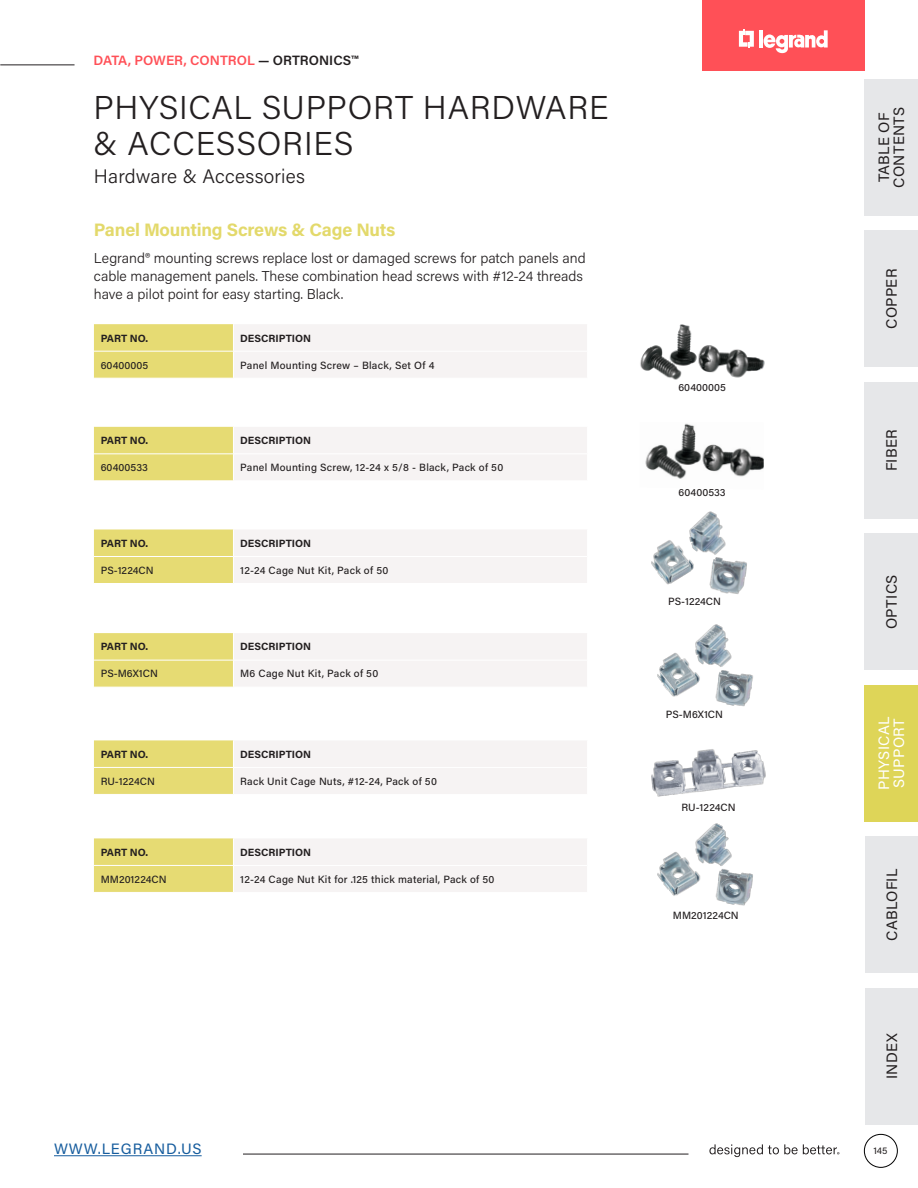
<style>
.page{position:relative;width:918px;height:1188px;background:#fff}
.page>*{position:absolute;margin:0;border:0;box-sizing:border-box;transform-origin:0 0}
.t1{font:300 33px/36px "Acumin Pro";letter-spacing:.02em;color:#231f20}
.Dida_1_livello{font:300 19.5px "Acumin Pro";letter-spacing:.01em;color:#231f20}
.Body_Copy{font:700 18px "Acumin Pro";letter-spacing:-.01em;color:#e3d96b}
.t2{font:15px/15px "Acumin Pro";letter-spacing:.02em;color:#231f20;text-align:center}
.t3{font:15px/15px "Acumin Pro";letter-spacing:.015em;color:#fff}
.t4{font:15px "Acumin Pro";letter-spacing:.06em;color:#175d9e}
.Body_Copy-2{font:300 14.25px/18px "Acumin Pro";color:#231f20}
.t5{font:600 13.5px "Acumin Pro";color:#ff5057}
.Chart_7_pt{font:500 10.5px "Acumin Pro";letter-spacing:.025em;color:#231f20}
.Chart_head_7pt{font:700 10.5px "Acumin Pro";color:#231f20}
.t6{font:9.75px "Acumin Pro";color:#231f20}
.s1{color:#231f20}
</style>
<div class="page">
<div style="left:702px;top:0;width:162px;height:71px;background:#ff5057"></div>
<svg style="left:739px;top:29px;width:15px;height:19px"></svg>
<hr style="left:759px;top:30px;width:4px;height:18px;background:#fff">
<svg style="left:764px;top:30px;width:64px;height:24px"></svg>
<hr style="left:0;top:64px;width:75px;height:1px;background:#231f20">
<hr style="left:243px;top:1154px;width:445px;height:1px;background:#231f20">
<svg style="left:709px;top:1144px;width:130px;height:13px"></svg>
<div style="left:864px;top:1134px;width:34px;height:34px;border:1px solid #000;border-radius:50%"></div>
<div style="left:865px;top:79px;width:53px;height:136px;background:#e6e7e9"></div>
<div style="left:865px;top:382px;width:53px;height:136px;background:#e6e7e9"></div>
<div style="left:865px;top:534px;width:53px;height:136px;background:#e6e7e9"></div>
<div style="left:865px;top:837px;width:53px;height:136px;background:#e6e7e9"></div>
<div style="left:865px;top:988px;width:53px;height:136px;background:#e6e7e9"></div>
<div style="left:865px;top:231px;width:53px;height:136px;background:#e6e7e9"></div>
<div style="left:864px;top:685px;width:54px;height:136px;background:#ded558"></div>
<hr style="left:54px;top:1155px;width:148px;height:1px;background:#175d9e">
<img style="left:645px;top:423px;width:119px;height:56px">
<svg style="left:94px;top:324px;width:493px;height:54px"></svg>
<hr style="left:233px;top:351px;width:354px;height:1px;background:#fff">
<svg style="left:94px;top:427px;width:493px;height:54px"></svg>
<hr style="left:233px;top:453px;width:354px;height:1px;background:#fff">
<svg style="left:94px;top:740px;width:493px;height:54px"></svg>
<hr style="left:233px;top:767px;width:354px;height:1px;background:#fff">
<svg style="left:94px;top:530px;width:493px;height:53px"></svg>
<hr style="left:233px;top:556px;width:354px;height:1px;background:#fff">
<svg style="left:94px;top:633px;width:493px;height:54px"></svg>
<hr style="left:233px;top:660px;width:354px;height:1px;background:#fff">
<img style="left:640px;top:324px;width:125px;height:56px">
<img style="left:651px;top:749px;width:115px;height:48px">
<img style="left:651px;top:511px;width:96px;height:83px">
<img style="left:657px;top:624px;width:96px;height:83px">
<svg style="left:94px;top:838px;width:493px;height:54px"></svg>
<hr style="left:233px;top:865px;width:354px;height:1px;background:#fff">
<img style="left:657px;top:823px;width:96px;height:83px">
<p class="t5" style="left:94px;top:50px;width:266px">DATA, POWER, CONTROL <span class="s1">— ORTRONICS™</span></p>
<h1 class="t1" style="left:94px;top:88px;width:516px">PHYSICAL SUPPORT HARDWARE &amp; ACCESSORIES</h1>
<h3 class="t2" style="left:876px;top:188px;width:83px;rotate:-90deg">TABLE OF<br>CONTENTS</h3>
<p class="Dida_1_livello" style="left:94px;top:162px;width:213px">Hardware &amp; Accessories</p>
<p class="Body_Copy" style="left:94px;top:217px;width:303px">Panel Mounting Screws &amp; Cage Nuts</p>
<p class="Body_Copy-2" style="left:94px;top:248px;width:493px">Legrand® mounting screws replace lost or damaged screws for patch panels and cable management panels. These combination head screws with #12-24 threads have a pilot point for easy starting. Black.</p>
<p class="Chart_head_7pt" style="left:101px;top:330px;width:49px">PART NO.</p>
<p class="Chart_head_7pt" style="left:240px;top:330px;width:73px">DESCRIPTION</p>
<p class="Chart_7_pt" style="left:101px;top:358px;width:49px">60400005</p>
<p class="Chart_7_pt" style="left:240px;top:358px;width:196px">Panel Mounting Screw – Black, Set Of 4</p>
<p class="Chart_head_7pt" style="left:101px;top:433px;width:49px">PART NO.</p>
<p class="Chart_head_7pt" style="left:240px;top:433px;width:73px">DESCRIPTION</p>
<p class="Chart_7_pt" style="left:101px;top:460px;width:49px">60400533</p>
<p class="Chart_7_pt" style="left:240px;top:460px;width:265px">Panel Mounting Screw, 12-24 x 5/8 - Black, Pack of 50</p>
<p class="Chart_head_7pt" style="left:101px;top:536px;width:49px">PART NO.</p>
<p class="Chart_head_7pt" style="left:240px;top:536px;width:73px">DESCRIPTION</p>
<p class="Chart_7_pt" style="left:101px;top:563px;width:54px">PS-1224CN</p>
<p class="Chart_7_pt" style="left:240px;top:563px;width:150px">12-24 Cage Nut Kit, Pack of 50</p>
<p class="Chart_head_7pt" style="left:101px;top:639px;width:49px">PART NO.</p>
<p class="Chart_head_7pt" style="left:240px;top:639px;width:73px">DESCRIPTION</p>
<p class="Chart_7_pt" style="left:101px;top:667px;width:59px">PS-M6X1CN</p>
<p class="Chart_7_pt" style="left:240px;top:667px;width:140px">M6 Cage Nut Kit, Pack of 50</p>
<p class="Chart_head_7pt" style="left:101px;top:747px;width:49px">PART NO.</p>
<p class="Chart_head_7pt" style="left:240px;top:747px;width:73px">DESCRIPTION</p>
<p class="Chart_7_pt" style="left:101px;top:774px;width:56px">RU-1224CN</p>
<p class="Chart_7_pt" style="left:240px;top:774px;width:198px">Rack Unit Cage Nuts, #12-24, Pack of 50</p>
<p class="Chart_head_7pt" style="left:101px;top:845px;width:49px">PART NO.</p>
<p class="Chart_head_7pt" style="left:240px;top:845px;width:73px">DESCRIPTION</p>
<p class="Chart_7_pt" style="left:101px;top:872px;width:67px">MM201224CN</p>
<p class="Chart_7_pt" style="left:240px;top:872px;width:256px">12-24 Cage Nut Kit for .125 thick material, Pack of 50</p>
<p class="Chart_7_pt" style="left:678px;top:380px;width:49px">60400005</p>
<p class="Chart_7_pt" style="left:679px;top:485px;width:49px">60400533</p>
<p class="Chart_7_pt" style="left:668px;top:595px;width:54px">PS-1224CN</p>
<p class="Chart_7_pt" style="left:666px;top:707px;width:59px">PS-M6X1CN</p>
<p class="Chart_7_pt" style="left:681px;top:800px;width:56px">RU-1224CN</p>
<p class="Chart_7_pt" style="left:673px;top:909px;width:67px">MM201224CN</p>
<h3 class="t4" style="left:54px;top:1139px;width:149px">WWW.LEGRAND.US</h3>
<h3 class="t2" style="left:883px;top:329px;width:62px;rotate:-90deg">COPPER</h3>
<h3 class="t2" style="left:883px;top:471px;width:44px;rotate:-90deg">FIBER</h3>
<h3 class="t2" style="left:883px;top:629px;width:56px;rotate:-90deg">OPTICS</h3>
<h3 class="t3" style="left:876px;top:790px;width:74px;rotate:-90deg">PHYSICAL<br>SUPPORT</h3>
<h3 class="t2" style="left:884px;top:941px;width:74px;rotate:-90deg">CABLOFIL</h3>
<h3 class="t2" style="left:884px;top:1079px;width:47px;rotate:-90deg">INDEX</h3>
<p class="t6" style="left:873px;top:1144px;width:16px">145</p>
</div>
